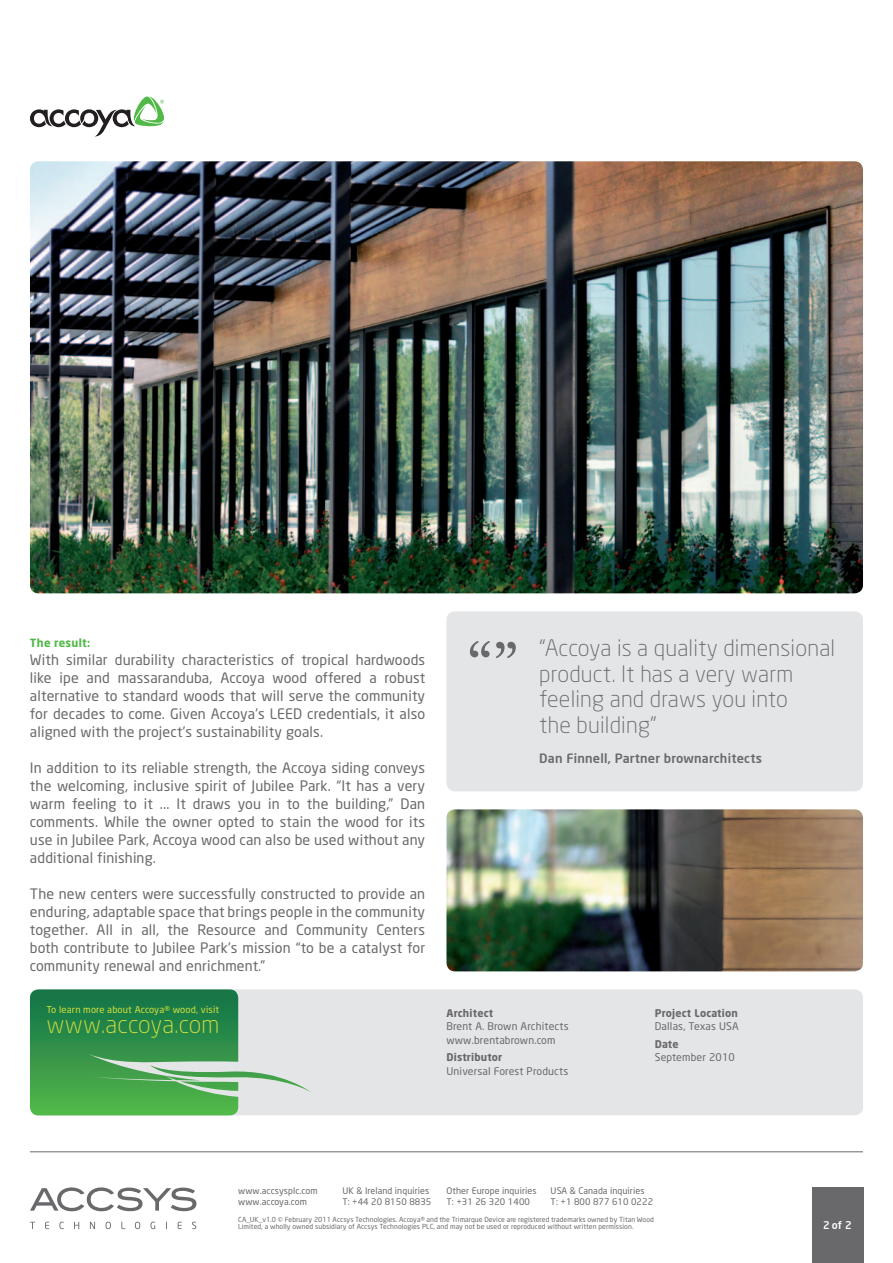
<style>
.page{position:relative;width:893px;height:1263px;background:#fff}
.page>*{position:absolute;margin:0;border:0;box-sizing:border-box;transform-origin:0 0}
.t1{font:300 24px "Neo Sans";letter-spacing:.01em;color:#d5df3e}
.t2{font:300 22.5px/25.5px "Neo Sans";letter-spacing:.01em;color:#69696c}
.t3{font:14.25px/18px "Neo Sans";letter-spacing:.01em;color:#69696c;text-align:justify}
.t4{font:500 12.75px "Neo Sans";letter-spacing:.015em;color:#69696c}
.t5{font:700 11.25px "Neo Sans";letter-spacing:.025em;color:#51b948}
.t6{font:10.5px/13.5px "Neo Sans";letter-spacing:.015em;color:#69696c}
.t7{font:700 10.5px "Neo Sans";letter-spacing:.015em;color:#69696c}
.t8{font:500 10.5px "Neo Sans";color:#fff}
.t9{font:9.45px "Neo Sans";letter-spacing:.015em;color:#d5df3e}
.t10{font:9px/10.5px "Neo Sans";letter-spacing:.01em;color:#69696c}
.t11{font:6.9px/7.5px "Neo Sans";letter-spacing:.01em;color:#69696c}
</style>
<div class="page">
<div style="left:30px;top:989px;width:833px;height:126px;background:#e4e5e7;border-radius:9px"></div>
<hr style="left:30px;top:1151px;width:833px;height:1px;background:#69696c">
<img style="left:30px;top:161px;width:833px;height:432px">
<div style="left:446px;top:611px;width:417px;height:180px;background:#e4e5e7;border-radius:9px"></div>
<svg style="left:470px;top:641px;width:46px;height:17px"></svg>
<img style="left:446px;top:809px;width:417px;height:162px">
<svg style="left:30px;top:96px;width:134px;height:41px"></svg>
<svg style="left:30px;top:1187px;width:166px;height:42px"></svg>
<div style="left:812px;top:1187px;width:51px;height:76px;background:#69696c"></div>
<svg style="left:30px;top:989px;width:281px;height:126px"></svg>
<p class="t5" style="left:30px;top:636px;width:62px">The result:</p>
<p class="t3" style="left:30px;top:651px;width:397px">With similar durability characteristics of tropical hardwoods like ipe and massaranduba, Accoya wood offered a robust alternative to standard woods that will serve the community for decades to come. Given Accoya’s LEED credentials, it also aligned with the project’s sustainability goals.</p>
<p class="t3" style="left:30px;top:759px;width:397px">In addition to its reliable strength, the Accoya siding conveys the welcoming, inclusive spirit of Jubilee Park. “It has a very warm feeling to it ... It draws you in to the building,” Dan comments. While the owner opted to stain the wood for its use in Jubilee Park, Accoya wood can also be used without any additional finishing.</p>
<p class="t3" style="left:30px;top:885px;width:397px">The new centers were successfully constructed to provide an enduring, adaptable space that brings people in the community together. All in all, the Resource and Community Centers both contribute to Jubilee Park’s mission “to be a catalyst for community renewal and enrichment.”</p>
<p class="t9" style="left:46px;top:1004px;width:174px">To learn more about Accoya® wood, visit</p>
<h1 class="t1" style="left:46px;top:1010px;width:174px">www.accoya.com</h1>
<h2 class="t2" style="left:539px;top:635px;width:297px">“Accoya is a quality dimensional product. It has a very warm feeling and draws you into<br>the building”</h2>
<p class="t4" style="left:539px;top:750px;width:224px">Dan Finnell, Partner brownarchitects</p>
<p class="t7" style="left:446px;top:1006px;width:48px">Architect</p>
<p class="t6" style="left:446px;top:1019px;width:124px">Brent A. Brown Architects www.brentabrown.com</p>
<p class="t7" style="left:446px;top:1051px;width:57px">Distributor</p>
<p class="t6" style="left:446px;top:1064px;width:123px">Universal Forest Products</p>
<p class="t7" style="left:655px;top:1006px;width:85px">Project Location</p>
<p class="t6" style="left:655px;top:1019px;width:85px">Dallas, Texas USA</p>
<p class="t7" style="left:655px;top:1037px;width:25px">Date</p>
<p class="t6" style="left:655px;top:1050px;width:82px">September 2010</p>
<p class="t10" style="left:238px;top:1185px;width:81px">www.accsysplc.com www.accoya.com</p>
<p class="t10" style="left:342px;top:1185px;width:91px">UK &amp; Ireland inquiries<br>T: +44 20 8150 8835</p>
<p class="t10" style="left:446px;top:1185px;width:92px">Other Europe inquiries<br>T: +31 26 320 1400</p>
<p class="t10" style="left:551px;top:1185px;width:104px">USA &amp; Canada inquiries<br>T: +1 800 877 610 0222</p>
<p class="t11" style="left:238px;top:1215px;width:417px">CA_UK_v1.0 © February 2011 Accsys Technologies. Accoya® and the Trimarque Device are registered trademarks owned by Titan Wood<br>Limited, a wholly owned subsidiary of Accsys Technologies PLC, and may not be used or reproduced without written permission.</p>
<p class="t8" style="left:823px;top:1219px;width:30px">2 of 2</p>
</div>
